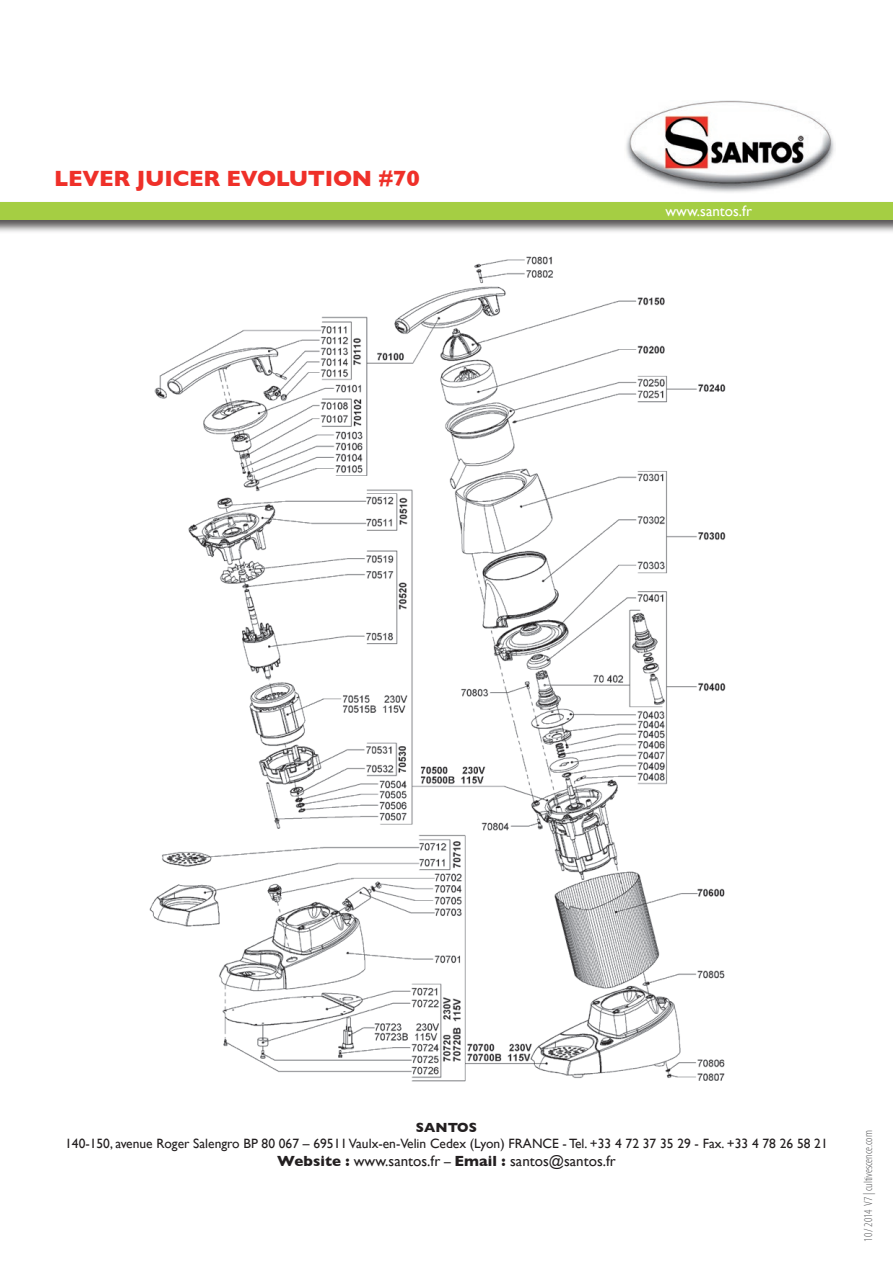
<style>
.page{position:relative;width:893px;height:1263px;background:#fff}
.page>*{position:absolute;margin:0;border:0;box-sizing:border-box;transform-origin:0 0}
.t1{font:700 22.5px "Gill Sans";letter-spacing:-.01em;color:#ef3029}
.t2{font:15px "Gill Sans";color:#231f20}
.t3{font:15px "Gill Sans";color:#fff}
.t4{font:13.5px "Gill Sans";color:#231f20}
.t5{font:700 13.5px "Gill Sans";color:#231f20}
.t6{font:300 condensed 12px "Myriad Pro";color:#57585a}
.s1{font-weight:700}
.s2{font-size:13.5px}
</style>
<div class="page">
<img style="left:149px;top:256px;width:577px;height:826px">
<div style="left:0;top:201px;width:893px;height:33px;background:#231f20;opacity:.76"></div>
<div style="left:0;top:203px;width:893px;height:17px;background:#a5ce43"></div>
<img style="left:626px;top:101px;width:208px;height:92px">
<h1 class="t1" style="left:54px;top:165px;width:367px">LEVER JUICER EVOLUTION #70</h1>
<p class="t3" style="left:665px;top:203px;width:88px">www.santos.fr</p>
<p class="t5" style="left:416px;top:1119px;width:21px">SANTO</p>
<p class="t5" style="left:469px;top:1119px;width:10px">S</p>
<p class="t4" style="left:65px;top:1136px;width:764px">140-150, avenue Roger Salengro BP 80 067 – 69511 Vaulx-en-Velin Cedex (Lyon) FRANCE - Tel. +33 4 72 37 35 29 - Fax. +33 4 78 26 58 21</p>
<p class="t2" style="left:277px;top:1152px;width:340px"><span class="s1">WEBSITE :</span> www.santos.fr <span class="s2">–</span> <span class="s1">EMAIL :</span> santos@santos.fr</p>
<p class="t6" style="left:862px;top:1242px;width:113px;rotate:-90deg">10/2014 V7 | cultivescence.com</p>
</div>
